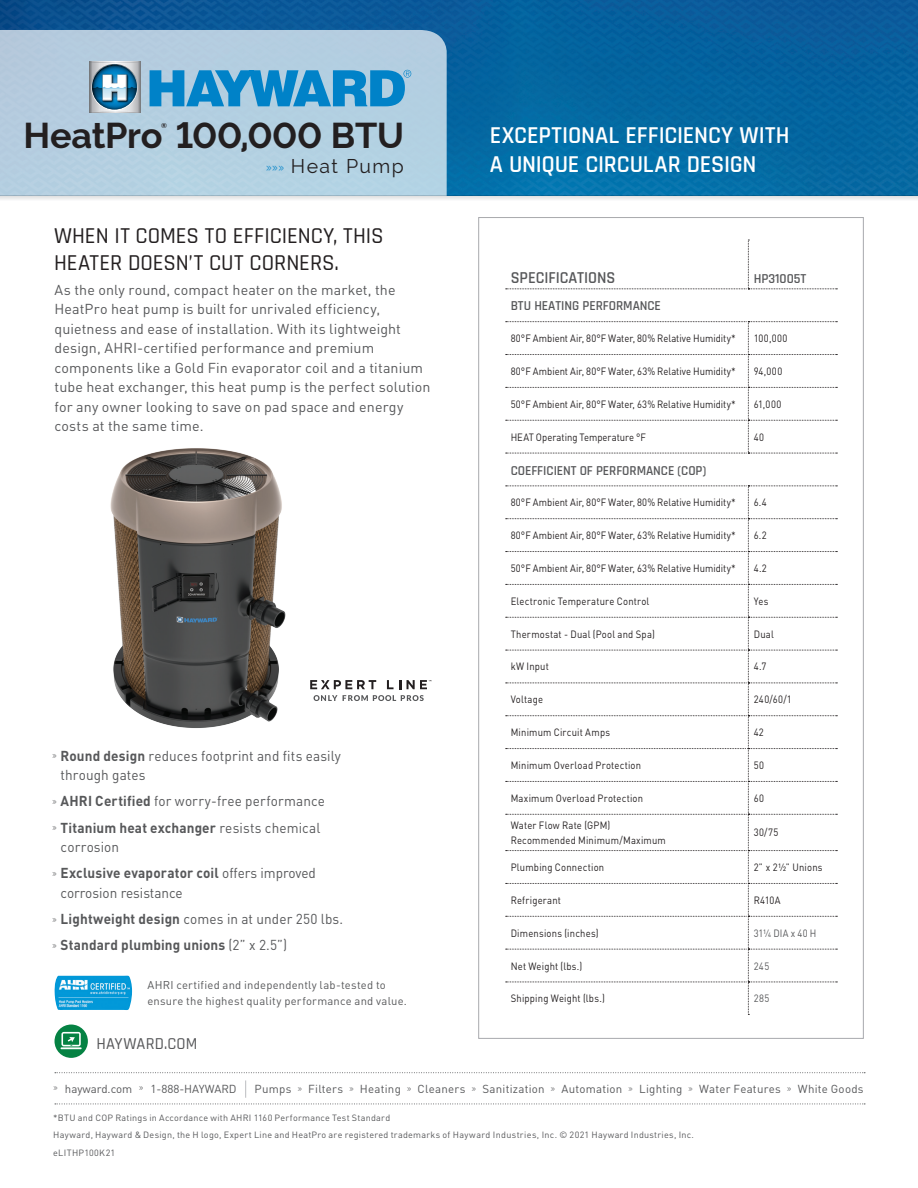
<style>
.page{position:relative;width:918px;height:1188px;background:#fff}
.page>*{position:absolute;margin:0;border:0;box-sizing:border-box;transform-origin:0 0}
.t1{font:700 36px "Raleway";letter-spacing:-.015em;color:#231f20}
.t2{font:600 24px/28.5px "Rajdhani";letter-spacing:-.01em;color:#fff}
.t3{font:500 22.5px/27px "Rajdhani";color:#231f20}
.t4{font:19.5px "Raleway";letter-spacing:.075em;color:#231f20}
.t5{font:600 16.5px "Rajdhani";letter-spacing:-.005em;color:#57585a}
.t6{font:500 16.5px "Rajdhani";letter-spacing:.01em;color:#57585a}
.t7{font:14.25px/19.5px "DIN Pro";letter-spacing:.01em;color:#57585a}
.t8{font:14.25px/26.2px "DIN Pro";letter-spacing:.01em;color:#57585a;scale:.95 1}
.t9{font:600 13.5px "Rajdhani";letter-spacing:-.005em;color:#57585a}
.t10{font:11.55px "DIN Pro";letter-spacing:.02em;color:#57585a}
.t11{font:11.55px "DIN Pro";color:#57585a}
.t12{font:11.25px/15.8px "DIN Pro";letter-spacing:.02em;color:#57585a}
.t13{font:10.5px/15px "DIN Pro";letter-spacing:.02em;color:#231f20;scale:.9 1}
.t14{font:10.5px "DIN Pro";color:#231f20;scale:.9 1}
.t15{font:10.5px "DIN Pro";letter-spacing:.035em;color:#57585a;scale:.9 1}
.t16{font:9px/18px "DIN Pro";letter-spacing:.03em;color:#57585a}
.t17{font:700 7.05px "Raleway";color:#231f20}
.s1{font-family:"Rajdhani";font-size:15px;color:#0082c8}
.s2{font-family:"Rajdhani";font-size:12px}
.s3{font-weight:700}
.s4{font-family:"Rajdhani"}
</style>
<div class="page">
<img style="left:110px;top:448px;width:176px;height:280px">
<img style="left:0;top:0;width:918px;height:196px">
<div style="left:0;top:30px;width:447px;height:166px;background:#b4cfe1"></div>
<img style="left:78px;top:50px;width:75px;height:69px">
<svg style="left:89px;top:62px;width:51px;height:1px"></svg>
<svg style="left:92px;top:65px;width:45px;height:45px"></svg>
<svg style="left:89px;top:75px;width:51px;height:38px;background:#7ba0b5"></svg>
<svg style="left:150px;top:70px;width:261px;height:36px;background:#3c9bd0"></svg>
<div style="left:0;top:196px;width:918px;height:6px;background:#f0f1f1"></div>
<svg style="left:245px;top:1080px;width:1px;height:18px"></svg>
<svg style="left:55px;top:1104px;width:810px;height:1px"></svg>
<svg style="left:55px;top:1072px;width:810px;height:1px"></svg>
<svg style="left:314px;top:695px;width:110px;height:6px"></svg>
<svg style="left:387px;top:680px;width:14px;height:9px"></svg>
<svg style="left:310px;top:680px;width:66px;height:9px"></svg>
<svg style="left:407px;top:680px;width:24px;height:9px"></svg>
<svg style="left:55px;top:1025px;width:33px;height:33px"></svg>
<hr style="left:61px;top:1047px;width:21px;height:2px;background:#fff">
<svg style="left:61px;top:1032px;width:20px;height:14px"></svg>
<img style="left:54px;top:976px;width:78px;height:34px">
<svg style="left:506px;top:240px;width:331px;height:49px"></svg>
<svg style="left:506px;top:321px;width:331px;height:133px"></svg>
<svg style="left:506px;top:486px;width:331px;height:529px"></svg>
<h1 class="t1" style="left:23px;top:115px;width:382px">HeatPro 100,000 BTU</h1>
<p class="t17" style="left:161px;top:121px;width:7px">®</p>
<h3 class="t4" style="left:266px;top:155px;width:140px"><span class="s1">»»»</span> Heat Pump</h3>
<h3 class="t3" style="left:54px;top:223px;width:331px">WHEN IT COMES TO EFFICIENCY, THIS<br>HEATER DOESN’T CUT CORNERS.</h3>
<p class="t7" style="left:55px;top:279px;width:378px">As the only round, compact heater on the market, the HeatPro heat pump is built for unrivaled efficiency, quietness and ease of installation. With its lightweight design, AHRI-certified performance and premium components like a Gold Fin evaporator coil and a titanium tube heat exchanger, this heat pump is the perfect solution for any owner looking to save on pad space and energy costs at the same time.</p>
<p class="t8" style="left:61px;top:745px;width:296px;line-height:19.5px;text-indent:-9px"><span class="s2">»</span> <span class="s3">Round design</span> reduces footprint and fits easily through gates</p>
<p class="t8" style="left:52px;top:787px;width:289px"><span class="s2">»</span> <span class="s3">AHRI Certified</span> for worry-free performance <span class="s2">»</span> <span class="s3">Titanium heat exchanger</span> resists chemical</p>
<p class="t8" style="left:52px;top:833px;width:279px;text-indent:9px">corrosion<br><span class="s2">»</span> <span class="s3">Exclusive evaporator coil</span> offers improved</p>
<p class="t8" style="left:52px;top:879px;width:308px;text-indent:9px">corrosion resistance<br><span class="s2">»</span> <span class="s3">Lightweight design</span> comes in at under 250 lbs. <span class="s2">»</span> <span class="s3">Standard plumbing unions</span> (2” x 2.5”)</p>
<p class="t12" style="left:147px;top:977px;width:261px">AHRI certified and independently lab-tested to ensure the highest quality performance and value.</p>
<p class="t6" style="left:97px;top:1034px;width:102px">HAYWARD.COM</p>
<h2 class="t2" style="left:491px;top:121px;width:371px">INDUS RY-LEADING ENERGY EFFICIENCY<br>IN A PREMIUM PUMP</h2>
<h2 class="t2" style="left:490px;top:122px;width:301px">EXCEPTIONAL EFFICIENCY WITH<br>A UNIQUE CIRCULAR DESIGN</h2>
<p class="t5" style="left:511px;top:268px;width:106px">SPECIFICATIONS</p>
<p class="t9" style="left:754px;top:271px;width:54px">HP31005T</p>
<p class="t9" style="left:511px;top:298px;width:152px">BTU HEATING PERFORMANCE</p>
<p class="t14" style="left:511px;top:330px;width:252px">80°F Ambient Air, 80°F Water, 80% Relative Humidity*</p>
<p class="t13" style="left:754px;top:330px;width:39px">100,000</p>
<p class="t14" style="left:511px;top:363px;width:252px">80°F Ambient Air, 80°F Water, 63% Relative Humidity*</p>
<p class="t13" style="left:754px;top:363px;width:33px">94,000</p>
<p class="t14" style="left:511px;top:396px;width:252px">50°F Ambient Air, 80°F Water, 63% Relative Humidity*</p>
<p class="t13" style="left:754px;top:396px;width:32px">61,000</p>
<p class="t14" style="left:511px;top:429px;width:152px">HEAT Operating Temperature °F</p>
<p class="t13" style="left:754px;top:429px;width:13px">40</p>
<p class="t9" style="left:511px;top:462px;width:197px">COEFFICIENT OF PERFORMANCE (COP)</p>
<p class="t14" style="left:511px;top:495px;width:252px">80°F Ambient Air, 80°F Water, 80% Relative Humidity*</p>
<p class="t13" style="left:754px;top:494px;width:16px">6.4</p>
<p class="t14" style="left:511px;top:527px;width:252px">80°F Ambient Air, 80°F Water, 63% Relative Humidity*</p>
<p class="t13" style="left:754px;top:527px;width:16px">6.2</p>
<p class="t14" style="left:511px;top:560px;width:252px">50°F Ambient Air, 80°F Water, 63% Relative Humidity*</p>
<p class="t13" style="left:754px;top:560px;width:16px">4.2</p>
<p class="t13" style="left:511px;top:593px;width:156px">Electronic Temperature Control</p>
<p class="t13" style="left:754px;top:593px;width:18px">Yes</p>
<p class="t13" style="left:511px;top:626px;width:162px">Thermostat - Dual (Pool and Spa)</p>
<p class="t13" style="left:754px;top:626px;width:24px">Dual</p>
<p class="t13" style="left:511px;top:659px;width:44px">kW Input</p>
<p class="t13" style="left:754px;top:659px;width:16px">4.7</p>
<p class="t13" style="left:511px;top:691px;width:37px">Voltage</p>
<p class="t13" style="left:754px;top:691px;width:44px">240/60/1</p>
<p class="t13" style="left:511px;top:724px;width:112px">Minimum Circuit Amps</p>
<p class="t13" style="left:754px;top:724px;width:13px">42</p>
<p class="t13" style="left:511px;top:757px;width:146px">Minimum Overload Protection</p>
<p class="t13" style="left:754px;top:757px;width:13px">50</p>
<p class="t13" style="left:511px;top:790px;width:149px">Maximum Overload Protection</p>
<p class="t13" style="left:754px;top:790px;width:13px">60</p>
<p class="t13" style="left:511px;top:817px;width:174px">Water Flow Rate (GPM)<br>Recommended Minimum/Maximum</p>
<p class="t13" style="left:754px;top:824px;width:29px">30/75</p>
<p class="t13" style="left:511px;top:859px;width:105px">Plumbing Connection</p>
<p class="t13" style="left:754px;top:859px;width:78px">2” x 2½” Unions</p>
<p class="t13" style="left:511px;top:892px;width:57px">Refrigerant</p>
<p class="t13" style="left:754px;top:892px;width:31px">R410A</p>
<p class="t13" style="left:511px;top:925px;width:99px">Dimensions (inches)</p>
<p class="t15" style="left:754px;top:925px;width:71px">31¼ DIA x 40 H</p>
<p class="t13" style="left:511px;top:958px;width:81px">Net Weight (lbs.)</p>
<p class="t15" style="left:754px;top:958px;width:19px">245</p>
<p class="t13" style="left:511px;top:990px;width:106px">Shipping Weight (lbs.)</p>
<p class="t15" style="left:754px;top:991px;width:19px">285</p>
<p class="t11" style="left:53px;top:1080px;width:185px"><span class="s4">»</span> hayward.com <span class="s4">»</span> 1-888-HAYWARD</p>
<p class="t10" style="left:255px;top:1080px;width:611px">Pumps <span class="s4">»</span> Filters <span class="s4">»</span> Heating <span class="s4">»</span> Cleaners <span class="s4">»</span> Sanitization <span class="s4">»</span> Automation <span class="s4">»</span> Lighting <span class="s4">»</span> Water Features <span class="s4">»</span> White Goods</p>
<p class="t16" style="left:53px;top:1108px;width:338px">*BTU and COP Ratings in Accordance with AHRI 1160 Performance Test Standard</p>
<p class="t16" style="left:53px;top:1125px;width:642px">Hayward, Hayward &amp; Design, the H logo, Expert Line and HeatPro are registered trademarks of Hayward Industries, Inc. © 2021 Hayward Industries, Inc. eLITHP100K21</p>
</div>
